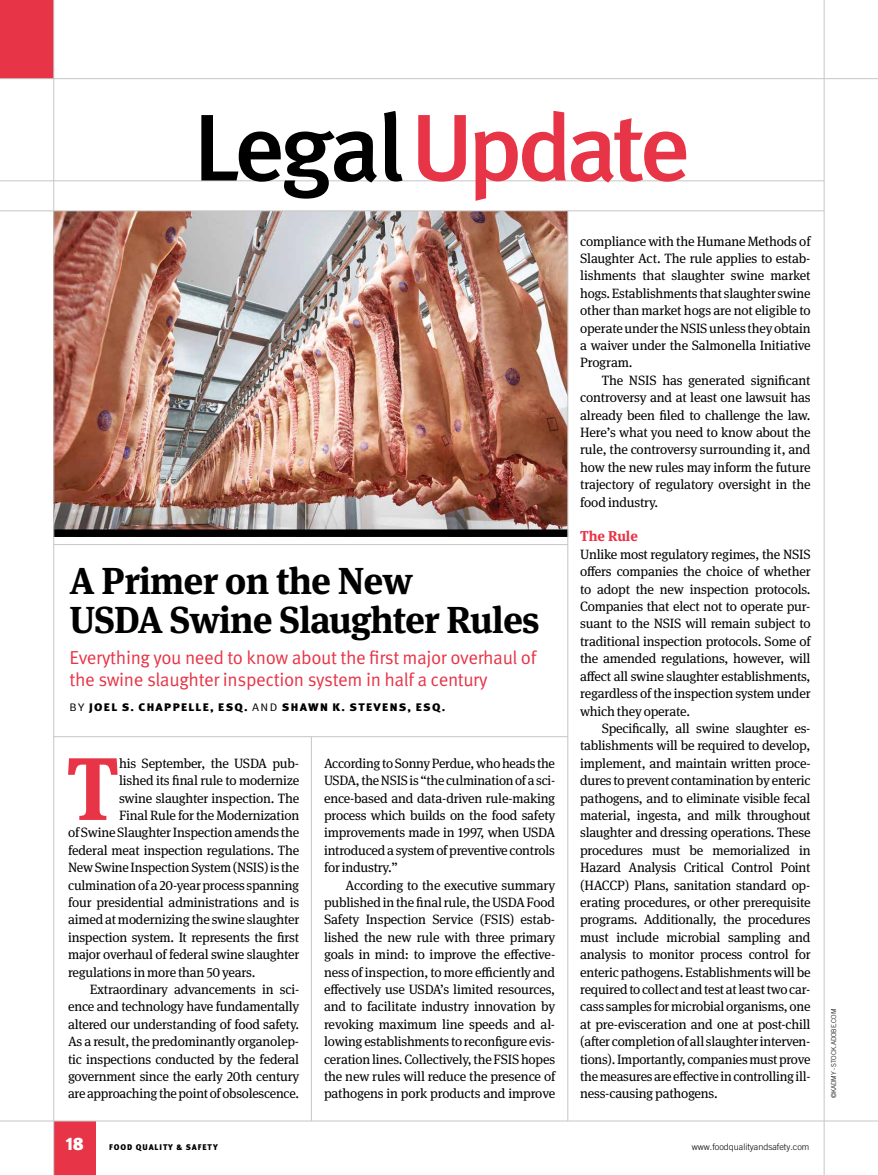
<style>
.page{position:relative;width:878px;height:1175px;background:#fff}
.page>*{position:absolute;margin:0;border:0;box-sizing:border-box;transform-origin:0 0}
.t1{font:500 94.5px "Meta OT";letter-spacing:-.065em;color:#e73446;scale:1.05 1}
.t2{font:700 88.65px "Meta Serif OT";color:#e73446}
.t3{font:700 37.5px/39px "Meta Serif OT";letter-spacing:-.02em;color:#000}
.t4{font:18.75px/21.8px "Meta OT Norm";letter-spacing:-.02em;color:#e73446}
.t5{font:900 18px "Meta OT";color:#fff}
.t6{font:700 14.25px "Meta Serif OT";letter-spacing:-.005em;color:#e73446}
.t7{font:13.5px/17.4px "Meta Serif OT";letter-spacing:-.015em;color:#000;text-align:justify}
.t8{font:900 10.95px "Meta OT";letter-spacing:.11em;color:#000;scale:1.1 1}
.t9{font:300 9px "Trade Gothic LT Com";color:#000}
.t10{font:900 8.25px "Meta OT";letter-spacing:.11em;color:#000}
.t11{font:300 6.75px "Trade Gothic LT Com";letter-spacing:-.015em;color:#000}
.s1{color:#000}
.s2{font-family:"Meta OT Norm";font-weight:400}
</style>
<div class="page">
<div style="left:54px;top:1121px;width:41px;height:53px;background:#e73446"></div>
<hr style="left:0;top:1120px;width:878px;height:1px;background:#c6c6c6">
<img style="left:54px;top:211px;width:513px;height:318px">
<hr style="left:54px;top:544px;width:514px;height:1px;background:#c6c6c6">
<div style="left:54px;top:529px;width:514px;height:8px;background:#000"></div>
<hr style="left:0;top:180px;width:824px;height:1px;background:#c6c6c6">
<div style="left:0;top:0;width:54px;height:79px;background:#e73446"></div>
<hr style="left:53px;top:736px;width:515px;height:1px;background:#c6c6c6">
<hr style="left:311px;top:736px;width:1px;height:385px;background:#c6c6c6">
<hr style="left:567px;top:211px;width:1px;height:909px;background:#c6c6c6">
<hr style="left:823px;top:0;width:1px;height:1174px;background:#c6c6c6">
<hr style="left:0;top:78px;width:878px;height:1px;background:#c6c6c6">
<hr style="left:53px;top:0;width:1px;height:1174px;background:#c6c6c6">
<hr style="left:0;top:210px;width:824px;height:1px;background:#c6c6c6">
<h1 class="t1" style="left:193px;top:89px;width:475px"><span class="s1">Legal</span>Update</h1>
<h3 class="t3" style="left:70px;top:561px;width:471px">A Primer on the New<br>USDA Swine Slaughter Rules</h3>
<h3 class="t4" style="left:70px;top:646px;width:468px">Everything you need to know about the first major overhaul of the swine slaughter inspection system in half a century</h3>
<p class="t8" style="left:70px;top:701px;width:343px"><span class="s2">BY</span> JOEL S. CHAPPELLE, ESQ. <span class="s2">AND</span> SHAWN K. STEVENS, ESQ.</p>
<h2 class="t2" style="left:67px;top:732px;width:54px">T</h2>
<p class="t7" style="left:119px;top:754px;width:181px">his September, the USDA pub-</p>
<p class="t7" style="left:119px;top:771px;width:182px">lished its final rule to modernize</p>
<p class="t7" style="left:119px;top:789px;width:182px">swine slaughter inspection. The</p>
<p class="t7" style="left:119px;top:806px;width:182px">Final Rule for the Modernization</p>
<p class="t7" style="left:68px;top:824px;width:233px">of Swine Slaughter Inspection amends the</p>
<p class="t7" style="left:68px;top:841px;width:233px">federal meat inspection regulations. The</p>
<p class="t7" style="left:68px;top:858px;width:233px">New Swine Inspection System (NSIS) is the</p>
<p class="t7" style="left:68px;top:876px;width:233px">culmination of a 20-year process spanning</p>
<p class="t7" style="left:68px;top:893px;width:233px">four presidential administrations and is</p>
<p class="t7" style="left:68px;top:911px;width:233px">aimed at modernizing the swine slaughter</p>
<p class="t7" style="left:68px;top:928px;width:233px">inspection system. It represents the first</p>
<p class="t7" style="left:68px;top:945px;width:233px">major overhaul of federal swine slaughter</p>
<p class="t7" style="left:68px;top:963px;width:189px">regulations in more than 50 years.</p>
<p class="t7" style="left:90px;top:980px;width:211px">Extraordinary advancements in sci-</p>
<p class="t7" style="left:68px;top:998px;width:233px">ence and technology have fundamentally</p>
<p class="t7" style="left:68px;top:1015px;width:233px">altered our understanding of food safety.</p>
<p class="t7" style="left:68px;top:1032px;width:232px">As a result, the predominantly organolep-</p>
<p class="t7" style="left:68px;top:1050px;width:233px">tic inspections conducted by the federal</p>
<p class="t7" style="left:68px;top:1067px;width:233px">government since the early 20th century</p>
<p class="t7" style="left:68px;top:1085px;width:232px">are approaching the point of obsolescence.</p>
<p class="t7" style="left:324px;top:754px;width:233px">According to Sonny Perdue, who heads the USDA, the NSIS is “the culmination of a sci&shy;ence-based and data-driven rule-making process which builds on the food safety improvements made in 1997, when USDA introduced a system of preventive controls for industry.”</p>
<p class="t7" style="left:324px;top:876px;width:233px;text-indent:22px">According to the executive summary published in the final rule, the USDA Food Safety Inspection Service (FSIS) estab&shy;lished the new rule with three primary goals in mind: to improve the effective&shy;ness of inspection, to more efficiently and effectively use USDA’s limited resources, and to facilitate industry innovation by revoking maximum line speeds and al&shy;lowing establishments to reconfigure evis&shy;ceration lines. Collectively, the FSIS hopes the new rules will reduce the presence of pathogens in pork products and improve</p>
<p class="t7" style="left:580px;top:232px;width:232px">compliance with the Humane Methods of Slaughter Act. The rule applies to estab&shy;lishments that slaughter swine market hogs. Establishments that slaughter swine other than market hogs are not eligible to operate under the NSIS unless they obtain a waiver under the Salmonella Initiative Program.</p>
<p class="t7" style="left:580px;top:371px;width:232px;text-indent:22px">The NSIS has generated significant controversy and at least one lawsuit has already been filed to challenge the law.<br>Here’s what you need to know about the rule, the controversy surrounding it, and how the new rules may inform the future trajectory of regulatory oversight in the food industry.</p>
<p class="t6" style="left:580px;top:527px;width:59px">The Rule</p>
<p class="t7" style="left:580px;top:545px;width:232px">Unlike most regulatory regimes, the NSIS offers companies the choice of whether to adopt the new inspection protocols.<br>Companies that elect not to operate pur&shy;suant to the NSIS will remain subject to traditional inspection protocols. Some of the amended regulations, however, will affect all swine slaughter establishments, regardless of the inspection system under which they operate.</p>
<p class="t7" style="left:580px;top:719px;width:232px;text-indent:22px">Specifically, all swine slaughter es&shy;tablishments will be required to develop, implement, and maintain written proce&shy;dures to prevent contamination by enteric pathogens, and to eliminate visible fecal material, ingesta, and milk throughout slaughter and dressing operations. These procedures must be memorialized in Hazard Analysis Critical Control Point (HACCP) Plans, sanitation standard op&shy;erating procedures, or other prerequisite programs. Additionally, the procedures must include microbial sampling and analysis to monitor process control for enteric pathogens. Establishments will be required to collect and test at least two car&shy;cass samples for microbial organisms, one at pre-evisceration and one at post-chill (after completion of all slaughter interven&shy;tions). Importantly, companies must prove the measures are effective in controlling ill&shy;ness-causing pathogens.</p>
<h3 class="t5" style="left:65px;top:1133px;width:20px">18</h3>
<p class="t10" style="left:109px;top:1142px;width:110px">FOOD QUALITY &amp; SAFETY</p>
<p class="t9" style="left:691px;top:1141px;width:119px">www.foodqualityandsafety.com</p>
<p class="t11" style="left:829px;top:1098px;width:91px;rotate:-90deg">©KADMY - STOCK.ADOBE.COM</p>
</div>
